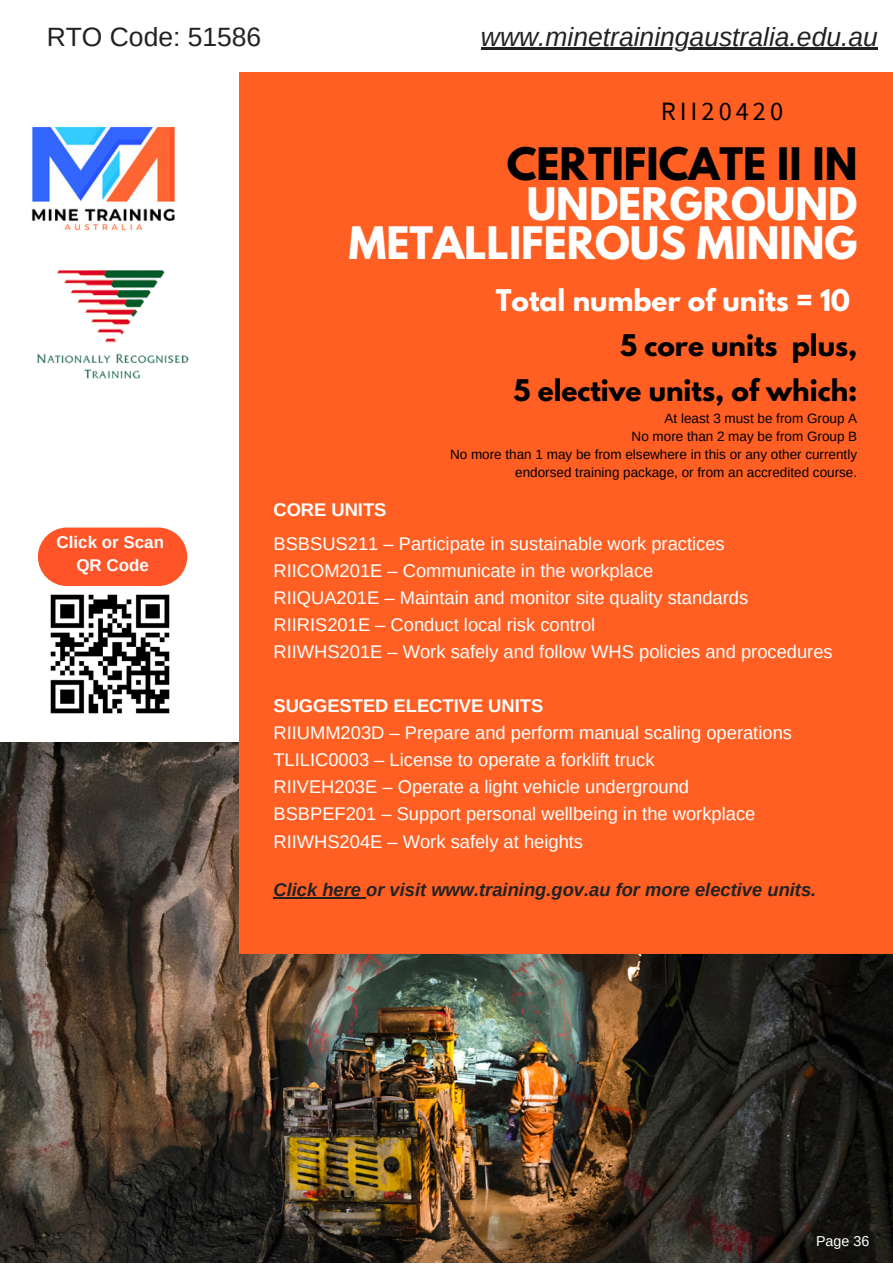
<style>
.page{position:relative;width:893px;height:1264px;background:#fff}
.page>*{position:absolute;margin:0;border:0;box-sizing:border-box;transform-origin:0 0}
.t1{font:700 39.6px/39.3px "League Spartan";color:#fff;text-align:right}
.t2{font:700 39.6px "League Spartan";color:#000}
.t3{font:700 26.4px/45px "League Spartan";color:#000;text-align:right}
.t4{font:italic 26.4px "Arimo";color:#222}
.t5{font:700 26.4px "League Spartan";color:#fff}
.t6{font:26.4px "Arimo";color:#222}
.t7{font:26.4px "Source Sans Pro";letter-spacing:.15em;color:#000}
.t8{font:18.3px/27px "Arimo";color:#fff}
.t9{font:italic 700 18.3px "Arimo";color:#222}
.t10{font:700 18.3px "Arimo";color:#fff}
.t11{font:700 16.95px/23.5px "Arimo";color:#fff;text-align:center}
.t12{font:14.25px "Arimo";color:#fff}
.t13{font:13.5px/18px "Arimo";color:#000;text-align:right}
</style>
<div class="page">
<img style="left:0;top:742px;width:892px;height:520px">
<div style="left:239px;top:72px;width:653px;height:881px;background:#ff5f23"></div>
<hr style="left:481px;top:48px;width:396px;height:2px;background:#222">
<img style="left:32px;top:126px;width:143px;height:105px">
<img style="left:37px;top:270px;width:152px;height:109px">
<img style="left:50px;top:594px;width:120px;height:120px">
<div style="left:38px;top:527px;width:149px;height:59px;background:#fe5428;border-radius:29px"></div>
<hr style="left:273px;top:897px;width:93px;height:1px;background:#222">
<h2 class="t6" style="left:47px;top:22px;width:216px">RTO Code: 51586</h2>
<h2 class="t4" style="left:481px;top:22px;width:398px">www.minetrainingaustralia.edu.au</h2>
<h2 class="t7" style="left:660px;top:93px;width:124px">RII20420</h2>
<h1 class="t2" style="left:506px;top:145px;width:352px">CERTIFICATE II IN</h1>
<h1 class="t1" style="left:349px;top:189px;width:510px">UNDERGROUND<br>METALLIFEROUS MINING</h1>
<h2 class="t5" style="left:496px;top:287px;width:356px">Total number of units = 10</h2>
<h2 class="t3" style="left:513px;top:326px;width:345px">5 core units plus,<br>5 elective units, of which:</h2>
<p class="t11" style="left:56px;top:530px;width:109px">Click or Scan<br>QR Code</p>
<p class="t13" style="left:450px;top:409px;width:408px">At least 3 must be from Group A<br>No more than 2 may be from Group B<br>No more than 1 may be from elsewhere in this or any other currently endorsed training package, or from an accredited course.</p>
<p class="t10" style="left:273px;top:499px;width:114px">CORE UNITS</p>
<p class="t8" style="left:273px;top:529px;width:560px">BSBSUS211 – Participate in sustainable work practices RIICOM201E – Communicate in the workplace<br>RIIQUA201E – Maintain and monitor site quality standards RIIRIS201E – Conduct local risk control<br>RIIWHS201E – Work safely and follow WHS policies and procedures</p>
<p class="t10" style="left:273px;top:695px;width:271px">SUGGESTED ELECTIVE UNITS</p>
<p class="t8" style="left:273px;top:718px;width:520px">RIIUMM203D – Prepare and perform manual scaling operations TLILIC0003 – License to operate a forklift truck<br>RIIVEH203E – Operate a light vehicle underground BSBPEF201 – Support personal wellbeing in the workplace RIIWHS204E – Work safely at heights</p>
<p class="t9" style="left:273px;top:879px;width:544px">Click here or visit www.training.gov.au for more elective units.</p>
<p class="t12" style="left:816px;top:1232px;width:55px">Page 36</p>
</div>
